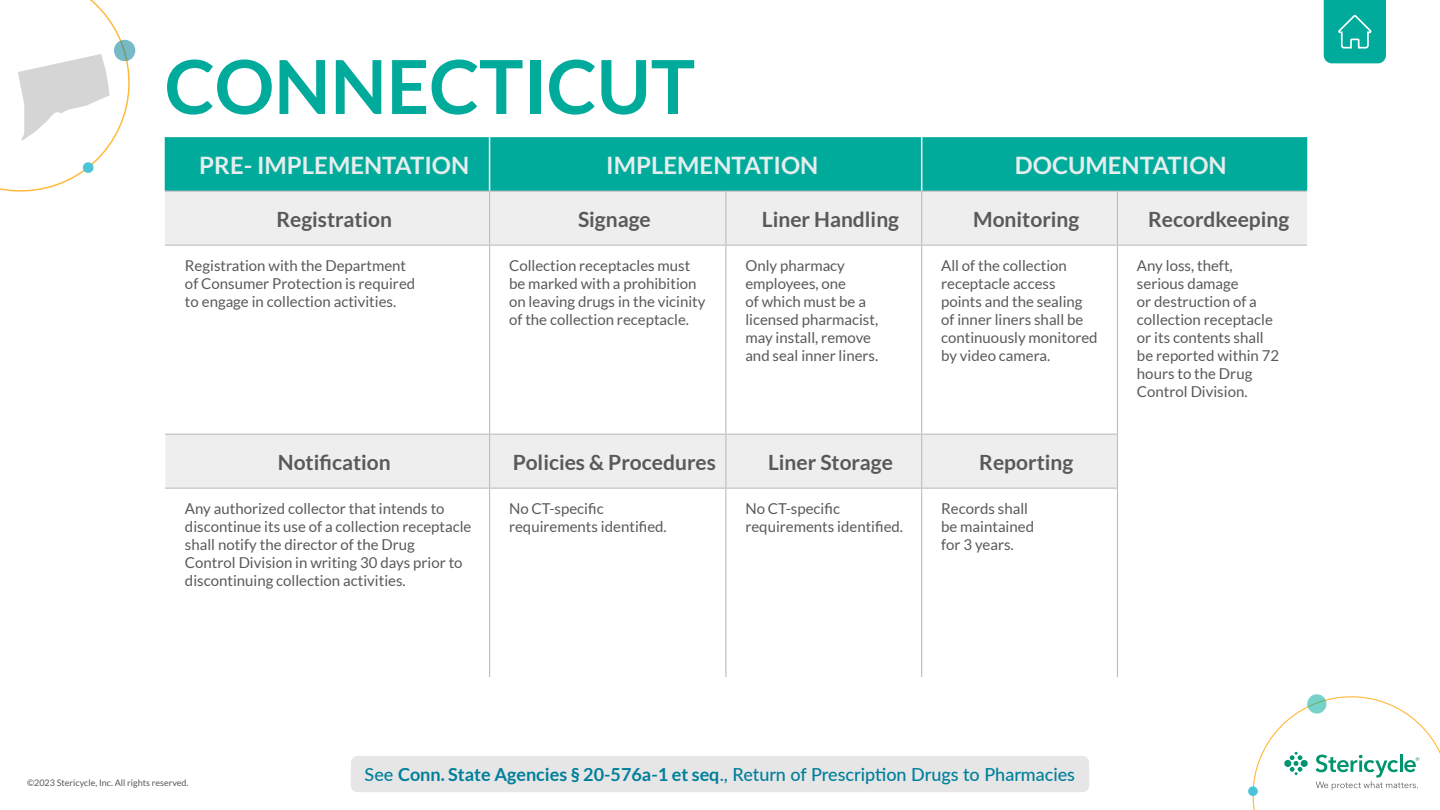
<style>
.page{position:relative;width:1440px;height:810px;background:#fff}
.page>*{position:absolute;margin:0;border:0;box-sizing:border-box;transform-origin:0 0}
.t1{font:700 74.55px "Lato";color:#00ab9c}
.t2{font:700 24px "Lato";color:#e5eded}
.t3{font:700 21px "Lato";color:#58595b}
.t4{font:500 18px "Lato";color:#007f9a}
.t5{font:15px/18px "Lato";color:#58595b}
.t6{font:9px "Lato";color:#58595b}
.s1{font-weight:700}
</style>
<div class="page">
<svg style="left:1248px;top:694px;width:192px;height:116px"></svg>
<div style="left:166px;top:137px;width:1139px;height:54px;background:#00ab9c"></div>
<div style="left:166px;top:192px;width:1140px;height:53px;background:#eeeeef"></div>
<svg style="left:165px;top:246px;width:952px;height:431px"></svg>
<hr style="left:489px;top:137px;width:1px;height:54px;background:#fff">
<hr style="left:921px;top:137px;width:1px;height:54px;background:#fff">
<hr style="left:165px;top:246px;width:1px;height:188px;background:#fff">
<hr style="left:165px;top:489px;width:1px;height:188px;background:#fff">
<hr style="left:165px;top:137px;width:1px;height:54px;background:#00ab9c">
<hr style="left:1305px;top:137px;width:2px;height:54px;background:#00ab9c">
<hr style="left:165px;top:192px;width:1px;height:53px;background:#eeeeef">
<hr style="left:165px;top:191px;width:324px;height:1px;background:#bcbdbd">
<hr style="left:489px;top:192px;width:1px;height:53px;background:#bcbdbd">
<hr style="left:489px;top:191px;width:237px;height:1px;background:#bcbdbd">
<hr style="left:726px;top:191px;width:195px;height:1px;background:#bcbdbd">
<hr style="left:921px;top:191px;width:196px;height:1px;background:#bcbdbd">
<hr style="left:725px;top:192px;width:1px;height:53px;background:#bcbdbd">
<hr style="left:921px;top:192px;width:1px;height:53px;background:#bcbdbd">
<hr style="left:1117px;top:192px;width:1px;height:53px;background:#bcbdbd">
<hr style="left:1117px;top:191px;width:190px;height:1px;background:#bcbdbd">
<hr style="left:1306px;top:192px;width:1px;height:53px;background:#eeeeef">
<hr style="left:165px;top:245px;width:324px;height:1px;background:#bcbdbd">
<hr style="left:489px;top:246px;width:1px;height:188px;background:#bcbdbd">
<hr style="left:489px;top:245px;width:237px;height:1px;background:#bcbdbd">
<hr style="left:725px;top:246px;width:1px;height:188px;background:#bcbdbd">
<hr style="left:726px;top:245px;width:195px;height:1px;background:#bcbdbd">
<hr style="left:921px;top:246px;width:1px;height:188px;background:#bcbdbd">
<hr style="left:921px;top:245px;width:196px;height:1px;background:#bcbdbd">
<hr style="left:1117px;top:246px;width:1px;height:188px;background:#bcbdbd">
<hr style="left:1117px;top:245px;width:190px;height:1px;background:#bcbdbd">
<hr style="left:165px;top:434px;width:324px;height:1px;background:#bcbdbd">
<hr style="left:489px;top:435px;width:1px;height:53px;background:#bcbdbd">
<hr style="left:489px;top:434px;width:237px;height:1px;background:#bcbdbd">
<hr style="left:725px;top:435px;width:1px;height:53px;background:#bcbdbd">
<hr style="left:726px;top:434px;width:195px;height:1px;background:#bcbdbd">
<hr style="left:921px;top:435px;width:1px;height:53px;background:#bcbdbd">
<hr style="left:921px;top:434px;width:197px;height:1px;background:#bcbdbd">
<hr style="left:1117px;top:435px;width:1px;height:53px;background:#bcbdbd">
<hr style="left:165px;top:488px;width:324px;height:1px;background:#bcbdbd">
<hr style="left:489px;top:489px;width:1px;height:188px;background:#bcbdbd">
<hr style="left:489px;top:488px;width:237px;height:1px;background:#bcbdbd">
<hr style="left:725px;top:489px;width:1px;height:188px;background:#bcbdbd">
<hr style="left:726px;top:488px;width:195px;height:1px;background:#bcbdbd">
<hr style="left:921px;top:489px;width:1px;height:188px;background:#bcbdbd">
<hr style="left:921px;top:488px;width:197px;height:1px;background:#bcbdbd">
<hr style="left:1117px;top:489px;width:1px;height:188px;background:#bcbdbd">
<svg style="left:1323px;top:0;width:63px;height:63px;background:#11b0a2"></svg>
<div style="left:351px;top:756px;width:738px;height:36px;background:#e6e6e7;border-radius:7px"></div>
<svg style="left:0;top:0;width:136px;height:192px"></svg>
<h1 class="t1" style="left:165px;top:44px;width:532px">CONNECTICUT</h1>
<h2 class="t2" style="left:199px;top:151px;width:271px">PRE- IMPLEMENTATION</h2>
<h2 class="t2" style="left:606px;top:151px;width:214px">IMPLEMENTATION</h2>
<h2 class="t2" style="left:1015px;top:151px;width:213px">DOCUMENTATION</h2>
<h3 class="t3" style="left:276px;top:207px;width:117px">Registration</h3>
<h3 class="t3" style="left:578px;top:207px;width:74px">Signage</h3>
<h3 class="t3" style="left:762px;top:207px;width:139px">Liner Handling</h3>
<h3 class="t3" style="left:973px;top:207px;width:108px">Monitoring</h3>
<h3 class="t3" style="left:1148px;top:207px;width:143px">Recordkeeping</h3>
<p class="t5" style="left:185px;top:256px;width:232px">Registration with the Department of Consumer Protection is required to engage in collection activities.</p>
<p class="t5" style="left:509px;top:256px;width:198px">Collection receptacles must be marked with a prohibition on leaving drugs in the vicinity of the collection receptacle.</p>
<p class="t5" style="left:745px;top:256px;width:134px">Only pharmacy employees, one<br>of which must be a licensed pharmacist, may install, remove and seal inner liners.</p>
<p class="t5" style="left:941px;top:256px;width:158px">All of the collection receptacle access points and the sealing of inner liners shall be continuously monitored by video camera.</p>
<p class="t5" style="left:1137px;top:256px;width:144px">Any loss, theft, serious damage<br>or destruction of a collection receptacle or its contents shall be reported within 72 hours to the Drug<br>Control Division.</p>
<h3 class="t3" style="left:278px;top:450px;width:114px">Notification</h3>
<h3 class="t3" style="left:513px;top:450px;width:205px">Policies &amp; Procedures</h3>
<h3 class="t3" style="left:768px;top:450px;width:127px">Liner Storage</h3>
<h3 class="t3" style="left:979px;top:450px;width:95px">Reporting</h3>
<p class="t5" style="left:185px;top:499px;width:288px">Any authorized collector that intends to discontinue its use of a collection receptacle shall notify the director of the Drug<br>Control Division in writing 30 days prior to discontinuing collection activities.</p>
<p class="t5" style="left:509px;top:499px;width:159px">No CT-specific requirements identified.</p>
<p class="t5" style="left:745px;top:499px;width:159px">No CT-specific requirements identified.</p>
<p class="t5" style="left:941px;top:499px;width:94px">Records shall be maintained for 3 years.</p>
<p class="t6" style="left:27px;top:777px;width:163px">©2023 Stericycle, Inc. All rights reserved.</p>
<p class="t4" style="left:365px;top:762px;width:712px">See <span class="s1">Conn. State Agencies § 20-576a-1 et seq</span>., Return of Prescription Drugs to Pharmacies</p>
</div>
